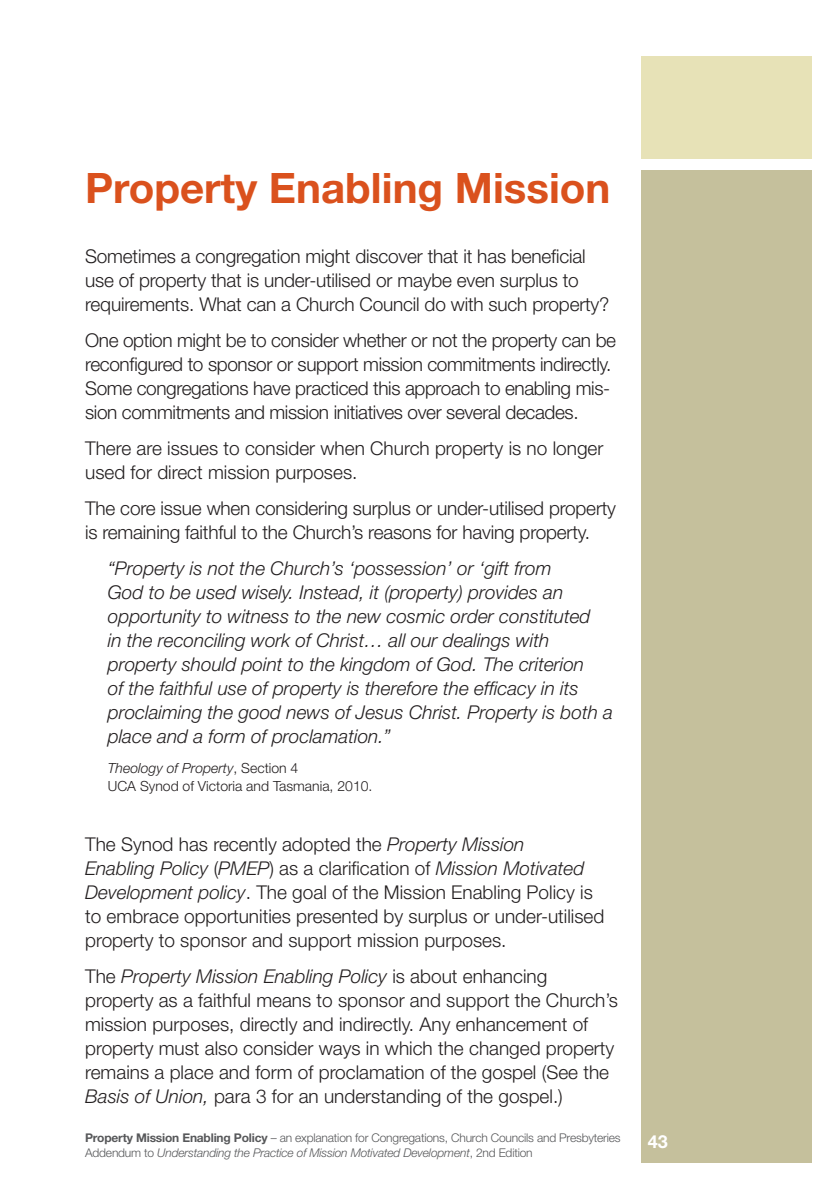
<style>
.page{position:relative;width:840px;height:1191px;background:#fff}
.page>*{position:absolute;margin:0;border:0;box-sizing:border-box;transform-origin:0 0}
.t1{font:700 42px "Helvetica Neue";color:#da511d}
.t2{font:300 19px/24px "Helvetica Neue";letter-spacing:-.01em;color:#231f20}
.t3{font:italic 300 19px/24px "Helvetica Neue";color:#231f20}
.t4{font:700 18px "Helvetica Neue";color:#fff}
.t5{font:300 14px/18px "Helvetica Neue";color:#231f20}
.t6{font:300 12px/14.4px "Helvetica Neue";letter-spacing:-.015em;color:#57585a}
.s1{font-style:italic}
.s2{font-weight:700}
</style>
<div class="page">
<div style="left:641px;top:170px;width:170px;height:992px;background:#c5c09c"></div>
<div style="left:641px;top:57px;width:170px;height:102px;background:#e7e2b7"></div>
<h1 class="t1" style="left:85px;top:162px;width:526px">Property Enabling Mission</h1>
<p class="t2" style="left:85px;top:244px;width:525px">Sometimes a congregation might discover that it has beneficial use of property that is under-utilised or maybe even surplus to requirements. What can a Church Council do with such property?</p>
<p class="t2" style="left:85px;top:328px;width:532px">One option might be to consider whether or not the property can be reconfigured to sponsor or support mission commitments indirectly.<br>Some congregations have practiced this approach to enabling mis&shy;sion commitments and mission initiatives over several decades.</p>
<p class="t2" style="left:85px;top:436px;width:519px">There are issues to consider when Church property is no longer used for direct mission purposes.</p>
<p class="t2" style="left:85px;top:496px;width:532px">The core issue when considering surplus or under-utilised property is remaining faithful to the Church’s reasons for having property.</p>
<p class="t3" style="left:108px;top:556px;width:506px">“Property is not the Church’s ‘possession’ or ‘gift from<br>God to be used wisely. Instead, it (property) provides an opportunity to witness to the new cosmic order constituted<br>in the reconciling work of Christ… all our dealings with property should point to the kingdom of God. The criterion<br>of the faithful use of property is therefore the efficacy in its proclaiming the good news of Jesus Christ. Property is both a place and a form of proclamation.”</p>
<p class="t5" style="left:108px;top:759px;width:266px"><span class="s1">Theology of Property</span>, Section 4<br>UCA Synod of Victoria and Tasmania, 2010.</p>
<p class="t2" style="left:85px;top:832px;width:520px">The Synod has recently adopted the <span class="s1">Property Mission<br>Enabling Policy</span> (<span class="s1">PMEP</span>) as a clarification of <span class="s1">Mission Motivated Development policy</span>. The goal of the Mission Enabling Policy is to embrace opportunities presented by surplus or under-utilised property to sponsor and support mission purposes.</p>
<p class="t2" style="left:85px;top:964px;width:534px">The <span class="s1">Property Mission Enabling Policy</span> is about enhancing property as a faithful means to sponsor and support the Church’s mission purposes, directly and indirectly. Any enhancement of property must also consider ways in which the changed property remains a place and form of proclamation of the gospel (See the <span class="s1">Basis of Union,</span> para 3 for an understanding of the gospel.)</p>
<p class="t6" style="left:85px;top:1130px;width:536px"><span class="s2">Property Mission Enabling Policy</span> – an explanation for Congregations, Church Councils and Presbyteries<br>Addendum to <span class="s1">Understanding the Practice of Mission Motivated Development</span>, 2nd Edition</p>
<p class="t4" style="left:647px;top:1130px;width:22px">43</p>
</div>
